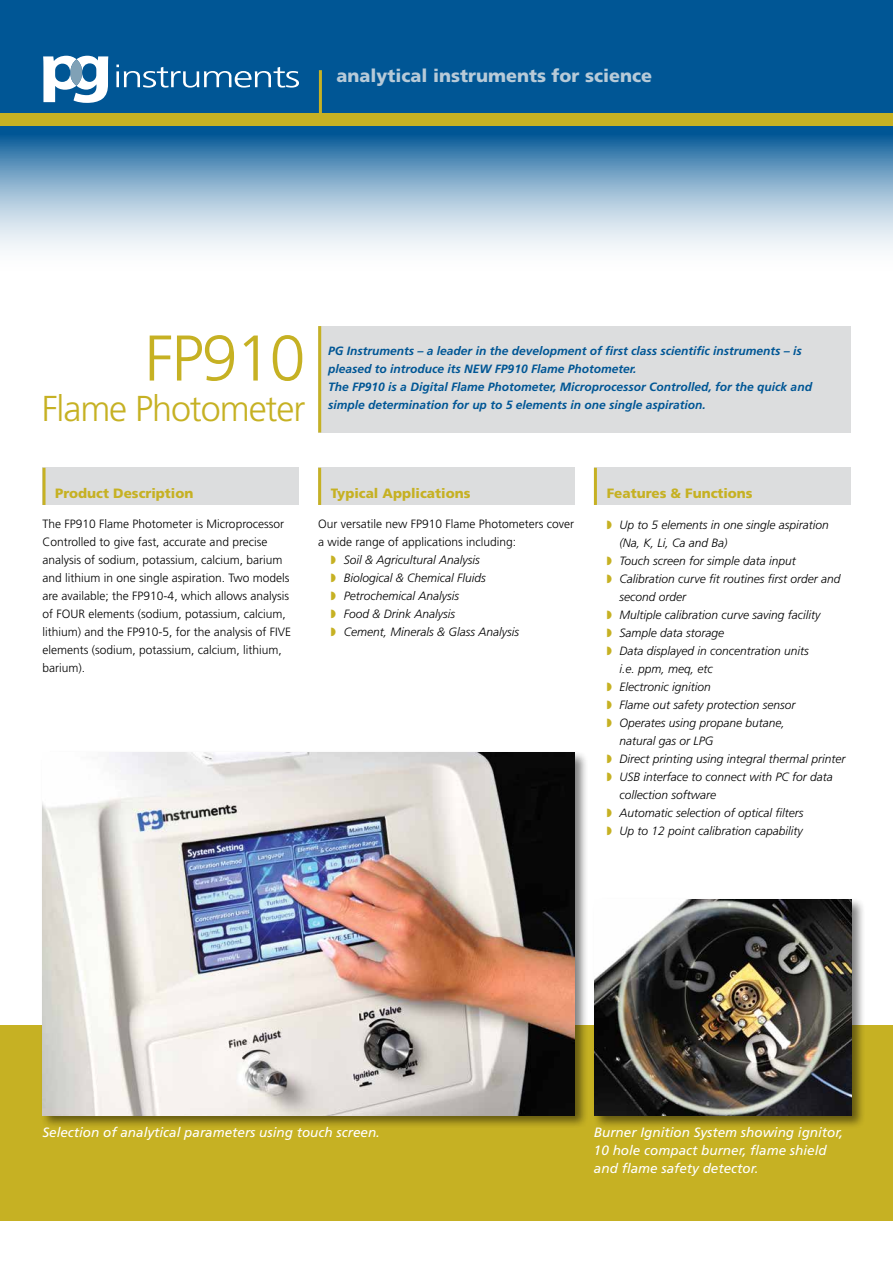
<style>
.page{position:relative;width:893px;height:1263px;background:#fff}
.page>*{position:absolute;margin:0;border:0;box-sizing:border-box;transform-origin:0 0}
.t1{font:300 64.5px "Frutiger";letter-spacing:-.03em;color:#c6b123}
.t2{font:300 36px "Frutiger";letter-spacing:-.03em;color:#c6b123}
.t3{font:900 18px "Frutiger";color:#b7cad8}
.t4{font:italic 13.5px/18px "Frutiger";color:#fff}
.t5{font:900 13.5px "Frutiger";color:#c6b123}
.t6{font:italic 300 12px/18px "Frutiger";color:#000}
.t7{font:300 12px/18px "Frutiger";color:#000}
.t8{font:italic 700 12px/18px "Frutiger";color:#005695}
</style>
<div class="page">
<svg style="left:0;top:125px;width:893px;height:125px;background:#8ab0cc"></svg>
<div style="left:318px;top:326px;width:532px;height:106px;background:#dcddde"></div>
<div style="left:0;top:0;width:893px;height:125px;background:#c6b123"></div>
<div style="left:0;top:0;width:893px;height:113px;background:#005695"></div>
<div style="left:0;top:1025px;width:893px;height:195px;background:#c6b123"></div>
<hr style="left:319px;top:70px;width:3px;height:53px;background:#c6b123">
<hr style="left:318px;top:326px;width:3px;height:106px;background:#c6b123">
<div style="left:43px;top:468px;width:256px;height:37px;background:#dcddde"></div>
<hr style="left:43px;top:468px;width:3px;height:37px;background:#c6b123">
<svg style="left:43px;top:56px;width:65px;height:47px"></svg>
<div style="left:70px;top:59px;width:12px;height:27px;background:#80a1b6;border-radius:50%"></div>
<svg style="left:116px;top:65px;width:183px;height:23px"></svg>
<div style="left:318px;top:468px;width:257px;height:37px;background:#dcddde"></div>
<hr style="left:318px;top:468px;width:3px;height:37px;background:#c6b123">
<div style="left:592px;top:897px;width:274px;height:232px;background:#000;opacity:.5"></div>
<img style="left:594px;top:899px;width:258px;height:216px">
<div style="left:594px;top:468px;width:256px;height:37px;background:#dcddde"></div>
<hr style="left:594px;top:468px;width:3px;height:37px;background:#c6b123">
<div style="left:40px;top:750px;width:549px;height:379px;background:#000;opacity:.5"></div>
<img style="left:42px;top:753px;width:533px;height:362px">
<h3 class="t3" style="left:337px;top:65px;width:317px">analytical instruments for science</h3>
<h1 class="t1" style="left:145px;top:322px;width:162px">FP910</h1>
<h2 class="t2" style="left:42px;top:388px;width:265px">Flame Photometer</h2>
<p class="t8" style="left:328px;top:341px;width:485px">PG Instruments – a leader in the development of first class scientific instruments – is pleased to introduce its NEW FP910 Flame Photometer.<br>The FP910 is a Digital Flame Photometer, Microprocessor Controlled, for the quick and simple determination for up to 5 elements in one single aspiration.</p>
<p class="t5" style="left:55px;top:486px;width:140px">Product Description</p>
<p class="t7" style="left:43px;top:515px;width:250px">The FP910 Flame Photometer is Microprocessor Controlled to give fast, accurate and precise analysis of sodium, potassium, calcium, barium and lithium in one single aspiration. Two models are available; the FP910-4, which allows analysis of FOUR elements (sodium, potassium, calcium, lithium) and the FP910-5, for the analysis of FIVE elements (sodium, potassium, calcium, lithium, barium).</p>
<p class="t6" style="left:619px;top:515px;width:228px">Up to 5 elements in one single aspiration (Na, K, Li, Ca and Ba)<br>Touch screen for simple data input<br>Calibration curve fit routines first order and second order<br>Multiple calibration curve saving facility<br>Sample data storage<br>Data displayed in concentration units<br>i.e. ppm, meq, etc<br>Electronic ignition<br>Flame out safety protection sensor<br>Operates using propane butane,<br>natural gas or LPG<br>Direct printing using integral thermal printer<br>USB interface to connect with PC for data collection software<br>Automatic selection of optical filters<br>Up to 12 point calibration capability</p>
<p class="t5" style="left:331px;top:486px;width:141px">Typical Applications</p>
<p class="t5" style="left:607px;top:486px;width:148px">Features &amp; Functions</p>
<p class="t7" style="left:318px;top:515px;width:257px">Our versatile new FP910 Flame Photometers cover a wide range of applications including:</p>
<p class="t6" style="left:344px;top:551px;width:177px">Soil &amp; Agricultural Analysis<br>Biological &amp; Chemical Fluids<br>Petrochemical Analysis<br>Food &amp; Drink Analysis<br>Cement, Minerals &amp; Glass Analysis</p>
<p class="t4" style="left:42px;top:1123px;width:339px">Selection of analytical parameters using touch screen.</p>
<p class="t4" style="left:594px;top:1123px;width:251px">Burner Ignition System showing ignitor,<br>10 hole compact burner, flame shield and flame safety detector.</p>
</div>
